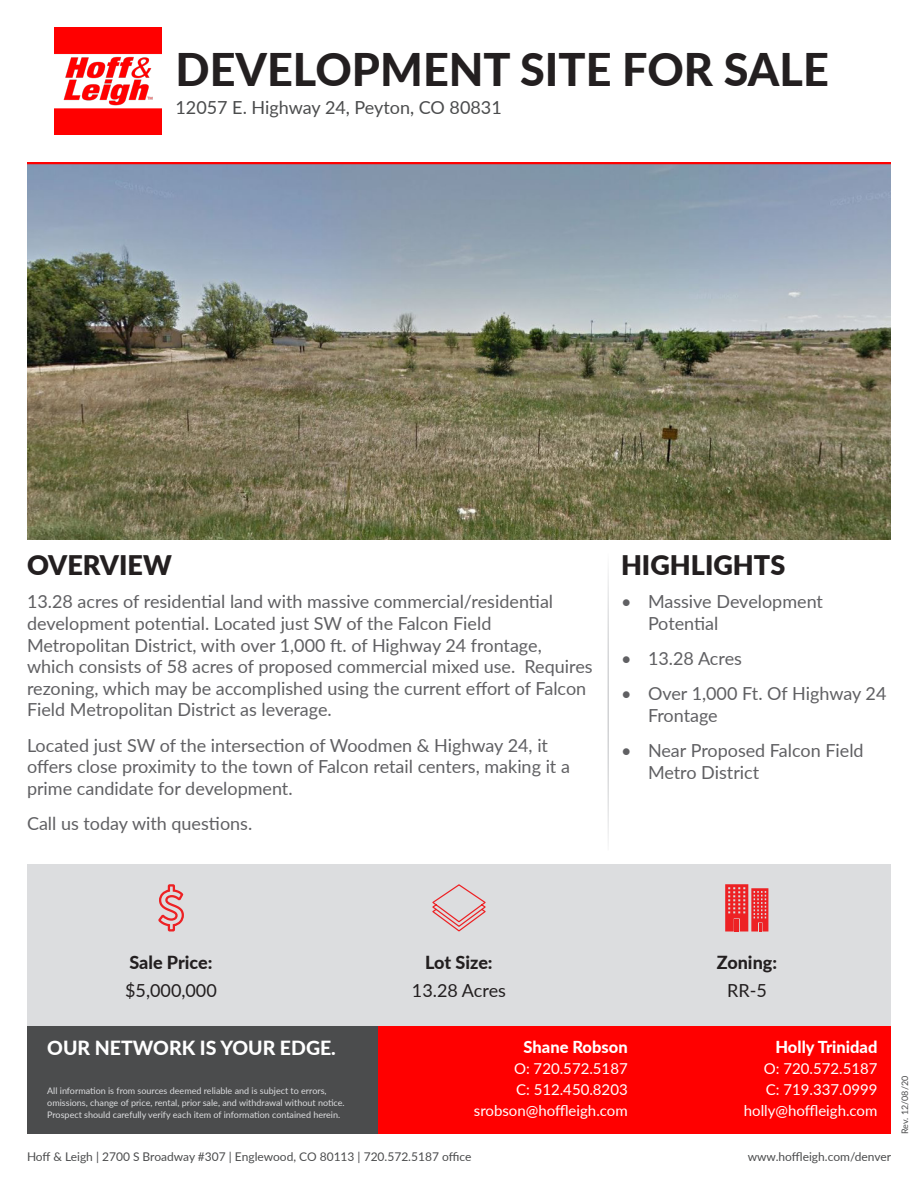
<style>
.page{position:relative;width:918px;height:1188px;background:#fff}
.page>*{position:absolute;margin:0;border:0;box-sizing:border-box;transform-origin:0 0}
.t1{font:800 45px "Lato";color:#231f20}
.t2{font:900 27px "Lato";color:#231f20}
.t3{font:800 19.5px "Lato";color:#fff}
.Body_Copy{font:18px/21.6px "Lato";color:#606063}
.t4{font:18px "Lato";color:#4b4c4d}
.t5{font:800 18px "Lato";color:#231f20}
.t6{font:18px "Lato";color:#231f20}
.t7{font:800 16.5px "Lato";color:#fff}
.t8{font:15px/21px "Lato";color:#fff;text-align:right}
.t9{font:12px "Lato";color:#4b4c4d}
.t10{font:9px/12px "Lato";color:#dcdddf}
.t11{font:9px "Lato";color:#4b4c4d}
</style>
<div class="page">
<div style="left:27px;top:1026px;width:351px;height:108px;background:#4b4c4d"></div>
<div style="left:378px;top:1026px;width:513px;height:108px;background:#f00"></div>
<img style="left:54px;top:27px;width:108px;height:108px">
<div style="left:27px;top:864px;width:864px;height:162px;background:#dcdddf"></div>
<svg style="left:725px;top:884px;width:43px;height:48px;background:#e84d50"></svg>
<hr style="left:735px;top:919px;width:4px;height:13px;background:#ed2124">
<hr style="left:608px;top:554px;width:1px;height:296px;background:#d1d2d4">
<svg style="left:432px;top:884px;width:54px;height:48px"></svg>
<svg style="left:158px;top:884px;width:26px;height:48px"></svg>
<img style="left:27px;top:164px;width:864px;height:376px">
<hr style="left:27px;top:162px;width:864px;height:2px;background:#f00">
<h1 class="t1" style="left:176px;top:36px;width:655px">DEVELOPMENT SITE FOR SALE</h1>
<p class="t4" style="left:176px;top:95px;width:328px">12057 E. Highway 24, Peyton, CO 80831</p>
<p class="t2" style="left:27px;top:545px;width:146px">OVERVIEW</p>
<p class="t2" style="left:621px;top:545px;width:166px">HIGHLIGHTS</p>
<p class="Body_Copy" style="left:27px;top:590px;width:567px">13.28 acres of residential land with massive commercial/residential development potential. Located just SW of the Falcon Field Metropolitan District, with over 1,000 ft. of Highway 24 frontage, which consists of 58 acres of proposed commercial mixed use. Requires rezoning, which may be accomplished using the current effort of Falcon Field Metropolitan District as leverage.</p>
<p class="Body_Copy" style="left:27px;top:733px;width:544px">Located just SW of the intersection of Woodmen &amp; Highway 24, it offers close proximity to the town of Falcon retail centers, making it a prime candidate for development.</p>
<p class="Body_Copy" style="left:27px;top:812px;width:227px">Call us today with questions.</p>
<p class="Body_Copy" style="left:648px;top:590px;width:177px;text-indent:-27px">• Massive Development<br>Potential</p>
<p class="Body_Copy" style="left:621px;top:647px;width:123px">• 13.28 Acres</p>
<p class="Body_Copy" style="left:648px;top:682px;width:240px;text-indent:-27px">• Over 1,000 Ft. Of Highway 24<br>Frontage</p>
<p class="Body_Copy" style="left:648px;top:739px;width:217px;text-indent:-27px">• Near Proposed Falcon Field<br>Metro District</p>
<p class="t5" style="left:129px;top:949px;width:85px">Sale Price:</p>
<p class="t5" style="left:425px;top:949px;width:69px">Lot Size:</p>
<p class="t5" style="left:717px;top:949px;width:62px">Zoning:</p>
<p class="t6" style="left:125px;top:977px;width:93px">$5,000,000</p>
<p class="t6" style="left:412px;top:977px;width:96px">13.28 Acres</p>
<p class="t6" style="left:727px;top:977px;width:41px">RR-5</p>
<p class="t7" style="left:524px;top:1035px;width:106px">Shane Robson</p>
<p class="t8" style="left:474px;top:1057px;width:155px">O: 720.572.5187<br>C: 512.450.8203 srobson@hoffleigh.com</p>
<p class="t7" style="left:775px;top:1035px;width:104px">Holly Trinidad</p>
<p class="t8" style="left:744px;top:1057px;width:135px">O: 720.572.5187<br>C: 719.337.0999 holly@hoffleigh.com</p>
<p class="t3" style="left:47px;top:1034px;width:290px">OUR NETWORK IS YOUR EDGE.</p>
<p class="t10" style="left:47px;top:1084px;width:299px">All information is from sources deemed reliable and is subject to errors, omissions, change of price, rental, prior sale, and withdrawal without notice.<br>Prospect should carefully verify each item of information contained herein.</p>
<p class="t9" style="left:27px;top:1148px;width:446px">Hoff &amp; Leigh | 2700 S Broadway #307 | Englewood, CO 80113 | 720.572.5187 office</p>
<p class="t9" style="left:748px;top:1148px;width:145px">www.hoffleigh.com/denver</p>
<p class="t11" style="left:898px;top:1134px;width:60px;rotate:-90deg">Rev. 12/08/20</p>
</div>
